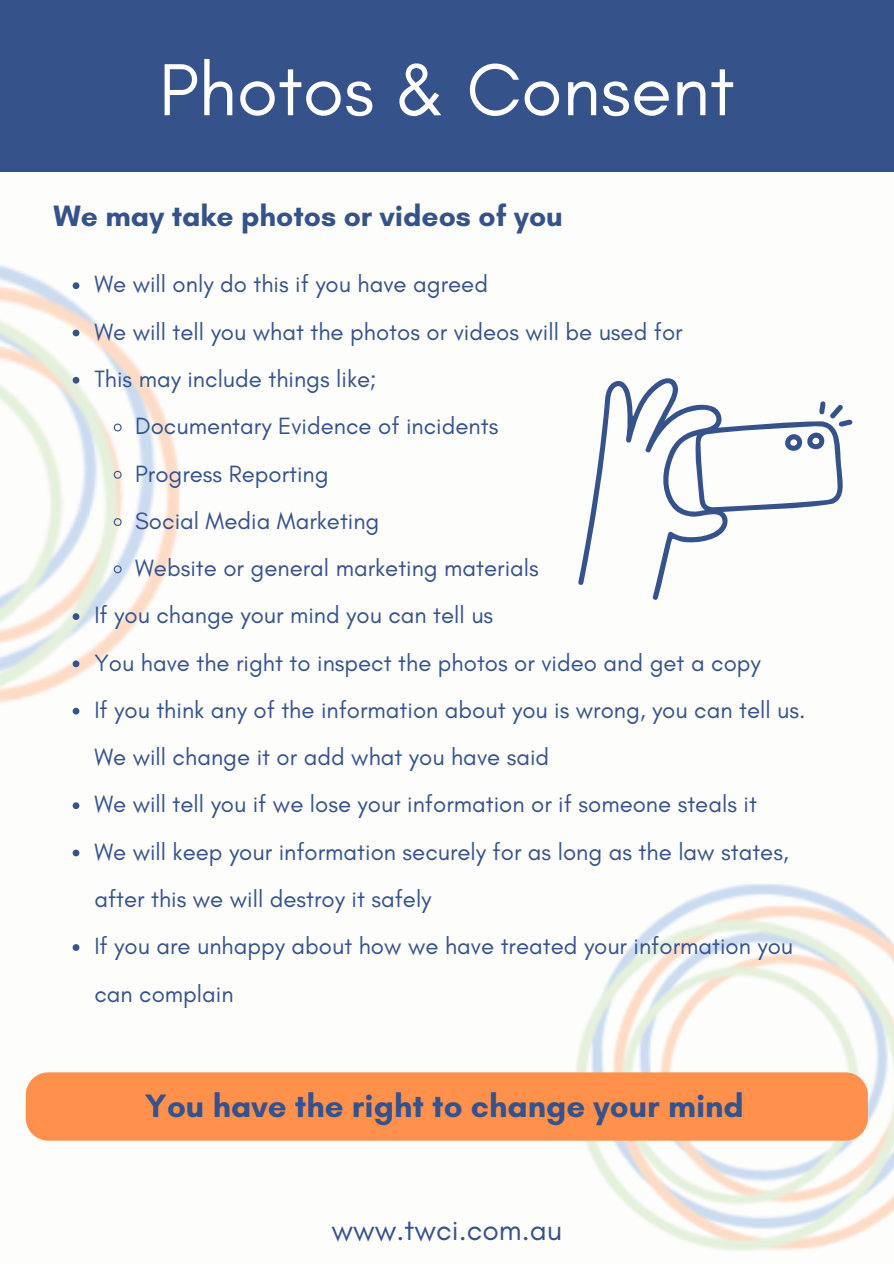
<style>
.page{position:relative;width:894px;height:1264px;background:#fff}
.page>*{position:absolute;margin:0;border:0;box-sizing:border-box;transform-origin:0 0}
.t1{font:75px "Glacial Indifference";color:#fff}
.t2{font:700 33px "Glacial Indifference";color:#36528b}
.t3{font:700 30px "Glacial Indifference";color:#36528b}
.t4{font:30px "Glacial Indifference";color:#36528b}
.t5{font:24px/47.2px "Glacial Indifference";color:#36528b}
</style>
<div class="page">
<img style="left:0;top:265px;width:180px;height:450px">
<img style="left:557px;top:884px;width:336px;height:367px">
<div style="left:0;top:0;width:893px;height:172px;background:#36528b"></div>
<div style="left:26px;top:1072px;width:841px;height:68px;background:#ff914d;border-radius:23px"></div>
<svg style="left:578px;top:378px;width:265px;height:222px"></svg>
<svg style="left:783px;top:401px;width:69px;height:51px"></svg>
<svg style="left:73px;top:282px;width:6px;height:7px"></svg>
<svg style="left:73px;top:329px;width:6px;height:7px"></svg>
<svg style="left:73px;top:377px;width:6px;height:6px"></svg>
<svg style="left:113px;top:423px;width:9px;height:9px"></svg>
<svg style="left:113px;top:470px;width:9px;height:9px"></svg>
<svg style="left:113px;top:517px;width:9px;height:10px"></svg>
<svg style="left:113px;top:564px;width:9px;height:10px"></svg>
<svg style="left:73px;top:613px;width:6px;height:7px"></svg>
<svg style="left:73px;top:660px;width:6px;height:7px"></svg>
<svg style="left:73px;top:707px;width:6px;height:7px"></svg>
<svg style="left:73px;top:802px;width:6px;height:7px"></svg>
<svg style="left:73px;top:849px;width:6px;height:7px"></svg>
<svg style="left:73px;top:944px;width:6px;height:6px"></svg>
<p class="t1" style="left:159px;top:44px;width:577px">Photos &amp; Consent</p>
<h1 class="t3" style="left:53px;top:197px;width:511px">We may take photos or videos of you</h1>
<h2 class="t5" style="left:94px;top:260px;width:395px">We will only do this if you have agreed</h2>
<p class="t5" style="left:94px;top:308px;width:589px">We will tell you what the photos or videos will be used for</p>
<p class="t5" style="left:94px;top:355px;width:284px">This may include things like;</p>
<p class="t5" style="left:135px;top:402px;width:364px">Documentary Evidence of incidents</p>
<p class="t5" style="left:135px;top:449px;width:195px">Progress Reporting</p>
<p class="t5" style="left:135px;top:497px;width:246px">Social Media Marketing</p>
<p class="t5" style="left:135px;top:544px;width:405px">Website or general marketing materials</p>
<p class="t5" style="left:94px;top:591px;width:400px">If you change your mind you can tell us</p>
<p class="t5" style="left:94px;top:638px;width:667px">You have the right to inspect the photos or video and get a copy</p>
<p class="t5" style="left:94px;top:686px;width:712px">If you think any of the information about you is wrong, you can tell us.<br>We will change it or add what you have said</p>
<p class="t5" style="left:94px;top:780px;width:664px">We will tell you if we lose your information or if someone steals it</p>
<p class="t5" style="left:94px;top:827px;width:695px">We will keep your information securely for as long as the law states, after this we will destroy it safely</p>
<p class="t5" style="left:94px;top:922px;width:700px">If you are unhappy about how we have treated your information you can complain</p>
<p class="t2" style="left:145px;top:1085px;width:600px">You have the right to change your mind</p>
<p class="t4" style="left:331px;top:1211px;width:232px">www.twci.com.au</p>
</div>
